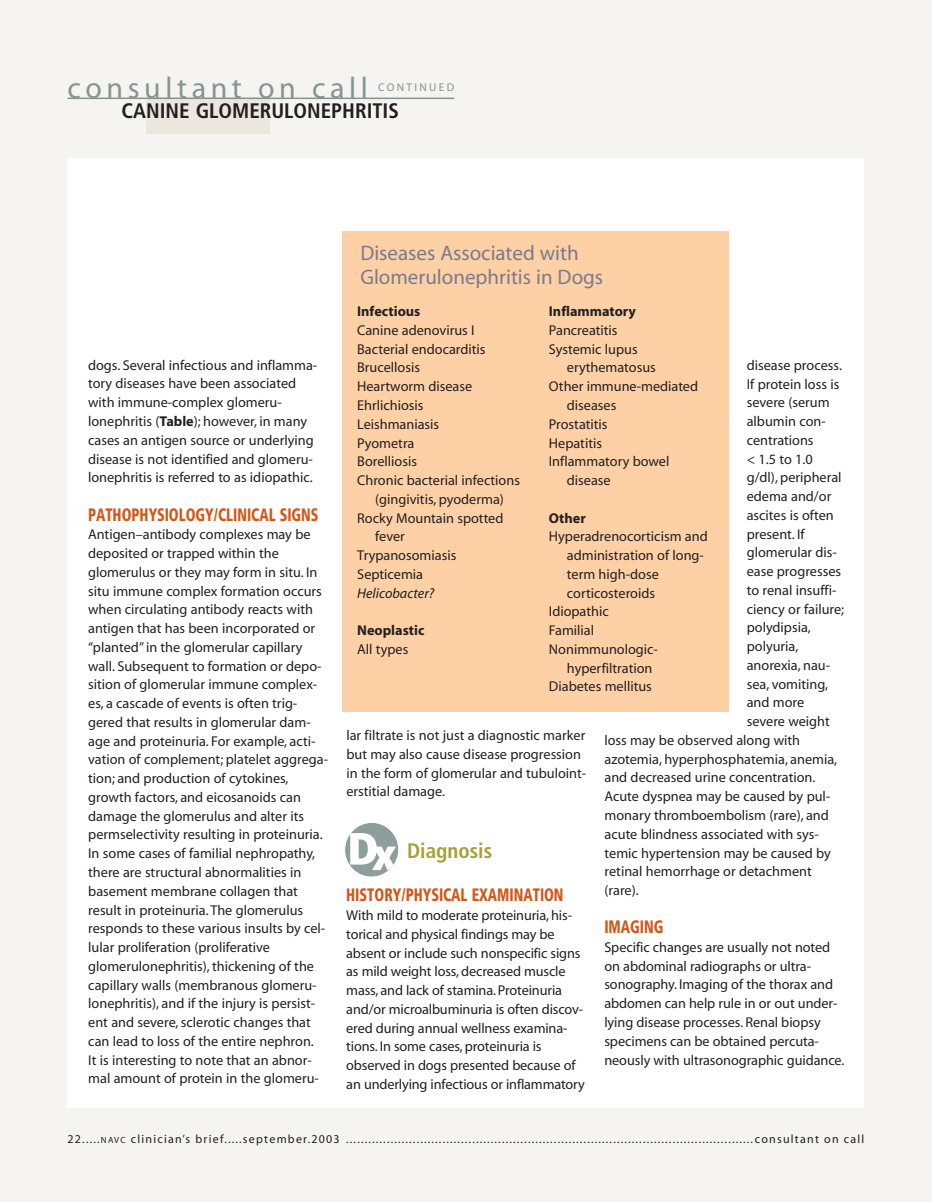
<style>
.page{position:relative;width:932px;height:1202px;background:#f5f4f1}
.page>*{position:absolute;margin:0;border:0;box-sizing:border-box;transform-origin:0 0}
.t1{font:30px "Myriad";letter-spacing:.155em;color:#859592}
.t2{font:21px/24px "Myriad";color:#7c7b8b}
.t3{font:700 condensed 21px "Frutiger LT Std";color:#231f20}
.t4{font:700 condensed 21px "Frutiger LT Std";color:#a6a038}
.t5{font:900 condensed 18px "Frutiger LT Std";color:#d1581a;scale:.8 1}
.t6{font:14.25px/18.8px "Myriad";color:#231f20}
.t7{font:700 14.25px "Myriad";color:#231f20}
.t8{font:italic 14.25px "Myriad";color:#231f20}
.t9{font:12px "Myriad";letter-spacing:.1em;color:#231f20}
.t10{font:11.25px "Myriad";letter-spacing:.205em;color:#859592}
.s1{font-weight:700}
.s2{font-size:9px}
</style>
<div class="page">
<div style="left:68px;top:158px;width:796px;height:949px;background:#fff"></div>
<div style="left:146px;top:98px;width:123px;height:36px;background:#ebe6de"></div>
<hr style="left:68px;top:98px;width:386px;height:1px;background:#859592">
<svg style="left:345px;top:823px;width:53px;height:53px"></svg>
<div style="left:342px;top:231px;width:386px;height:481px;background:#fdd0a6"></div>
<h1 class="t1" style="left:68px;top:77px;width:302px">consultant on call</h1>
<p class="t10" style="left:378px;top:83px;width:77px">CONTINUED</p>
<h2 class="t3" style="left:122px;top:103px;width:279px">CANINE GLOMERULONEPHRITIS</h2>
<p class="t6" style="left:88px;top:357px;width:231px">dogs. Several infectious and inflamma&shy;tory diseases have been associated with immune-complex glomeru&shy;lonephritis (<span class="s1">Table</span>); however, in many cases an antigen source or underlying disease is not identified and glomeru&shy;lonephritis is referred to as idiopathic.</p>
<p class="t5" style="left:88px;top:508px;width:289px">PATHOPHYSIOLOGY/CLINICAL SIGNS</p>
<p class="t6" style="left:88px;top:526px;width:241px">Antigen–antibody complexes may be deposited or trapped within the glomerulus or they may form in situ. In situ immune complex formation occurs when circulating antibody reacts with antigen that has been incorporated or “planted”in the glomerular capillary wall. Subsequent to formation or depo&shy;sition of glomerular immune complex&shy;es, a cascade of events is often trig&shy;gered that results in glomerular dam&shy;age and proteinuria. For example, acti&shy;vation of complement; platelet aggrega&shy;tion; and production of cytokines, growth factors, and eicosanoids can damage the glomerulus and alter its permselectivity resulting in proteinuria.<br>In some cases of familial nephropathy, there are structural abnormalities in basement membrane collagen that result in proteinuria.The glomerulus responds to these various insults by cel&shy;lular proliferation (proliferative glomerulonephritis), thickening of the capillary walls (membranous glomeru&shy;lonephritis), and if the injury is persist&shy;ent and severe, sclerotic changes that can lead to loss of the entire nephron.<br>It is interesting to note that an abnor&shy;mal amount of protein in the glomeru-</p>
<h2 class="t2" style="left:360px;top:243px;width:244px">Diseases Associated with<br>Glomerulonephritis in Dogs</h2>
<p class="t7" style="left:357px;top:306px;width:65px">Infectious</p>
<p class="t6" style="left:357px;top:322px;width:119px">Canine adenovirus I</p>
<p class="t6" style="left:357px;top:341px;width:130px">Bacterial endocarditis</p>
<p class="t6" style="left:357px;top:360px;width:64px">Brucellosis</p>
<p class="t6" style="left:357px;top:378px;width:116px">Heartworm disease</p>
<p class="t6" style="left:357px;top:397px;width:68px">Ehrlichiosis</p>
<p class="t6" style="left:357px;top:416px;width:84px">Leishmaniasis</p>
<p class="t6" style="left:357px;top:435px;width:59px">Pyometra</p>
<p class="t6" style="left:357px;top:453px;width:61px">Borelliosis</p>
<p class="t6" style="left:357px;top:472px;width:164px">Chronic bacterial infections</p>
<p class="t6" style="left:375px;top:491px;width:130px">(gingivitis, pyoderma)</p>
<p class="t6" style="left:357px;top:510px;width:148px">Rocky Mountain spotted</p>
<p class="t6" style="left:375px;top:528px;width:31px">fever</p>
<p class="t6" style="left:357px;top:547px;width:101px">Trypanosomiasis</p>
<p class="t6" style="left:357px;top:566px;width:67px">Septicemia</p>
<p class="t8" style="left:357px;top:587px;width:79px">Helicobacter?</p>
<p class="t7" style="left:357px;top:625px;width:69px">Neoplastic</p>
<p class="t6" style="left:357px;top:641px;width:53px">All types</p>
<p class="t7" style="left:549px;top:306px;width:89px">Inflammatory</p>
<p class="t6" style="left:549px;top:322px;width:70px">Pancreatitis</p>
<p class="t6" style="left:549px;top:341px;width:90px">Systemic lupus</p>
<p class="t6" style="left:567px;top:360px;width:90px">erythematosus</p>
<p class="t6" style="left:549px;top:378px;width:151px">Other immune-mediated</p>
<p class="t6" style="left:567px;top:397px;width:51px">diseases</p>
<p class="t6" style="left:549px;top:416px;width:60px">Prostatitis</p>
<p class="t6" style="left:549px;top:435px;width:55px">Hepatitis</p>
<p class="t6" style="left:549px;top:453px;width:122px">Inflammatory bowel</p>
<p class="t6" style="left:567px;top:472px;width:45px">disease</p>
<p class="t7" style="left:549px;top:512px;width:38px">Other</p>
<p class="t6" style="left:549px;top:528px;width:160px">Hyperadrenocorticism and</p>
<p class="t6" style="left:567px;top:547px;width:138px">administration of long-</p>
<p class="t6" style="left:567px;top:566px;width:93px">term high-dose</p>
<p class="t6" style="left:567px;top:585px;width:90px">corticosteroids</p>
<p class="t6" style="left:549px;top:603px;width:61px">Idiopathic</p>
<p class="t6" style="left:549px;top:622px;width:47px">Familial</p>
<p class="t6" style="left:549px;top:641px;width:110px">Nonimmunologic-</p>
<p class="t6" style="left:567px;top:660px;width:87px">hyperfiltration</p>
<p class="t6" style="left:549px;top:678px;width:104px">Diabetes mellitus</p>
<p class="t6" style="left:746px;top:357px;width:97px">disease process.</p>
<p class="t6" style="left:746px;top:376px;width:94px">If protein loss is</p>
<p class="t6" style="left:746px;top:394px;width:84px">severe (serum</p>
<p class="t6" style="left:746px;top:413px;width:81px">albumin con-</p>
<p class="t6" style="left:746px;top:432px;width:68px">centrations</p>
<p class="t6" style="left:746px;top:451px;width:68px">&lt; 1.5 to 1.0</p>
<p class="t6" style="left:746px;top:469px;width:96px">g/dl), peripheral</p>
<p class="t6" style="left:746px;top:488px;width:86px">edema and/or</p>
<p class="t6" style="left:746px;top:507px;width:89px">ascites is often</p>
<p class="t6" style="left:746px;top:526px;width:60px">present. If</p>
<p class="t6" style="left:746px;top:544px;width:92px">glomerular dis-</p>
<p class="t6" style="left:746px;top:563px;width:96px">ease progresses</p>
<p class="t6" style="left:746px;top:582px;width:91px">to renal insuffi-</p>
<p class="t6" style="left:746px;top:601px;width:99px">ciency or failure;</p>
<p class="t6" style="left:746px;top:619px;width:66px">polydipsia,</p>
<p class="t6" style="left:746px;top:638px;width:53px">polyuria,</p>
<p class="t6" style="left:746px;top:657px;width:85px">anorexia, nau-</p>
<p class="t6" style="left:746px;top:676px;width:83px">sea, vomiting,</p>
<p class="t6" style="left:746px;top:694px;width:59px">and more</p>
<p class="t6" style="left:746px;top:713px;width:84px">severe weight</p>
<p class="t6" style="left:604px;top:732px;width:197px">loss may be observed along with</p>
<p class="t6" style="left:604px;top:751px;width:234px">azotemia, hyperphosphatemia, anemia,</p>
<p class="t6" style="left:604px;top:769px;width:212px">and decreased urine concentration.</p>
<p class="t6" style="left:604px;top:788px;width:227px">Acute dyspnea may be caused by pul-</p>
<p class="t6" style="left:604px;top:807px;width:226px">monary thromboembolism (rare), and</p>
<p class="t6" style="left:604px;top:826px;width:216px">acute blindness associated with sys-</p>
<p class="t6" style="left:604px;top:844px;width:228px">temic hypertension may be caused by</p>
<p class="t6" style="left:604px;top:863px;width:209px">retinal hemorrhage or detachment</p>
<p class="t6" style="left:604px;top:882px;width:36px">(rare).</p>
<p class="t5" style="left:604px;top:920px;width:75px">IMAGING</p>
<p class="t6" style="left:604px;top:939px;width:241px">Specific changes are usually not noted on abdominal radiographs or ultra&shy;sonography. Imaging of the thorax and abdomen can help rule in or out under&shy;lying disease processes. Renal biopsy specimens can be obtained percuta&shy;neously with ultrasonographic guidance.</p>
<p class="t6" style="left:346px;top:727px;width:241px">lar filtrate is not just a diagnostic marker but may also cause disease progression in the form of glomerular and tubuloint&shy;erstitial damage.</p>
<h2 class="t4" style="left:407px;top:843px;width:87px">Diagnosis</h2>
<p class="t5" style="left:346px;top:888px;width:273px">HISTORY/PHYSICAL EXAMINATION</p>
<p class="t6" style="left:346px;top:907px;width:240px">With mild to moderate proteinuria, his&shy;torical and physical findings may be absent or include such nonspecific signs as mild weight loss, decreased muscle mass, and lack of stamina. Proteinuria and/or microalbuminuria is often discov&shy;ered during annual wellness examina&shy;tions. In some cases, proteinuria is observed in dogs presented because of an underlying infectious or inflammatory</p>
<p class="t9" style="left:68px;top:1134px;width:798px">22.....<span class="s2">NAVC</span> clinician’s brief.....september.2003 ..............................................................................................................consultant on call</p>
</div>
